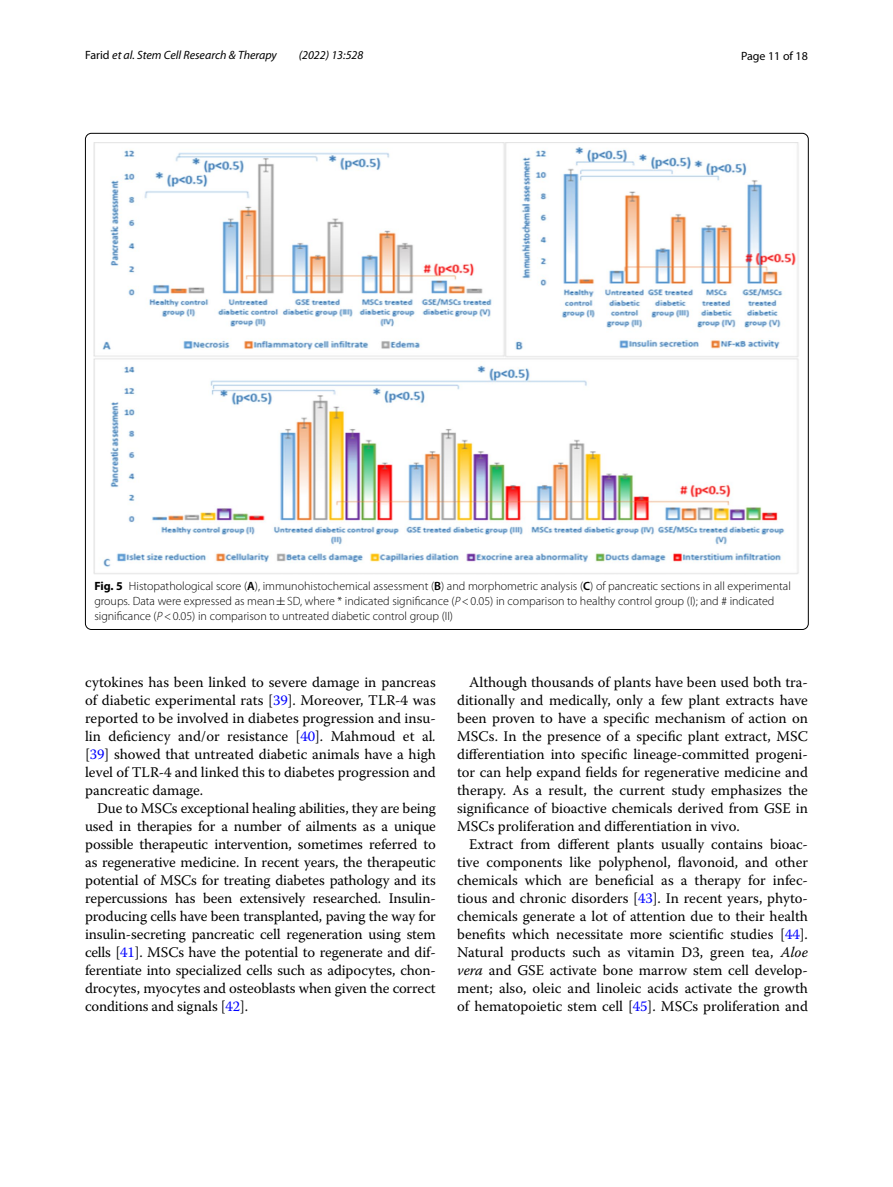
<style>
.page{position:relative;width:893px;height:1187px;background:#fff}
.page>*{position:absolute;margin:0;border:0;box-sizing:border-box;transform-origin:0 0}
.t1{font:14.7px/18px "Warnock Pro";color:#000;text-align:justify}
.t2{font:300 12px/15px "Myriad Pro";color:#000}
.t3{font:italic 12px "Myriad Pro";color:#000}
.t4{font:12px "Myriad Pro";color:#000}
.s1{font-style:normal}
.s2{font-weight:700}
.s3{font-weight:600}
.s4{font-family:"MTSY";font-weight:400}
.s5{font-style:italic}
.s6{color:#00f}
</style>
<div class="page">
<img style="left:94px;top:142px;width:705px;height:432px">
<p class="t3" style="left:85px;top:48px;width:193px"><span class="s1">Farid</span> et al. Stem Cell Research &amp; Therapy</p>
<p class="t3" style="left:299px;top:48px;width:66px">(2022) 13:528</p>
<p class="t4" style="left:741px;top:48px;width:68px">Page 11 of 18</p>
<p class="t2" style="left:94px;top:578px;width:698px"><span class="s2">Fig. 5</span> Histopathological score (<span class="s3">A</span>), immunohistochemical assessment (<span class="s3">B</span>) and morphometric analysis (<span class="s3">C</span>) of pancreatic sections in all experimental groups. Data were expressed as mean<span class="s4">±</span>SD, where * indicated significance (<span class="s5">P</span>&lt;0.05) in comparison to healthy control group (I); and # indicated significance (<span class="s5">P</span>&lt;0.05) in comparison to untreated diabetic control group (II)</p>
<p class="t1" style="left:85px;top:672px;width:352px">cytokines has been linked to severe damage in pancreas of diabetic experimental rats [<span class="s6">39</span>]. Moreover, TLR-4 was reported to be involved in diabetes progression and insu&shy;lin deficiency and/or resistance [<span class="s6">40</span>]. Mahmoud et al<span class="s5">. </span>[<span class="s6">39</span>] showed that untreated diabetic animals have a high level of TLR-4 and linked this to diabetes progression and pancreatic damage.</p>
<p class="t1" style="left:85px;top:798px;width:352px;text-indent:12px">Due to MSCs exceptional healing abilities, they are being used in therapies for a number of ailments as a unique possible therapeutic intervention, sometimes referred to as regenerative medicine. In recent years, the therapeutic potential of MSCs for treating diabetes pathology and its repercussions has been extensively researched. Insulin&shy;producing cells have been transplanted, paving the way for insulin-secreting pancreatic cell regeneration using stem cells [<span class="s6">41</span>]. MSCs have the potential to regenerate and dif&shy;ferentiate into specialized cells such as adipocytes, chon&shy;drocytes, myocytes and osteoblasts when given the correct conditions and signals [<span class="s6">42</span>].</p>
<p class="t1" style="left:457px;top:672px;width:352px;text-indent:12px">Although thousands of plants have been used both tra&shy;ditionally and medically, only a few plant extracts have been proven to have a specific mechanism of action on MSCs. In the presence of a specific plant extract, MSC differentiation into specific lineage-committed progeni&shy;tor can help expand fields for regenerative medicine and therapy. As a result, the current study emphasizes the significance of bioactive chemicals derived from GSE in MSCs proliferation and differentiation in vivo.</p>
<p class="t1" style="left:457px;top:834px;width:352px;text-indent:12px">Extract from different plants usually contains bioac&shy;tive components like polyphenol, flavonoid, and other chemicals which are beneficial as a therapy for infec&shy;tious and chronic disorders [<span class="s6">43</span>]. In recent years, phyto&shy;chemicals generate a lot of attention due to their health benefits which necessitate more scientific studies [<span class="s6">44</span>].<br>Natural products such as vitamin D3, green tea, <span class="s5">Aloe vera</span> and GSE activate bone marrow stem cell develop&shy;ment; also, oleic and linoleic acids activate the growth of hematopoietic stem cell [<span class="s6">45</span>]. MSCs proliferation and</p>
</div>
